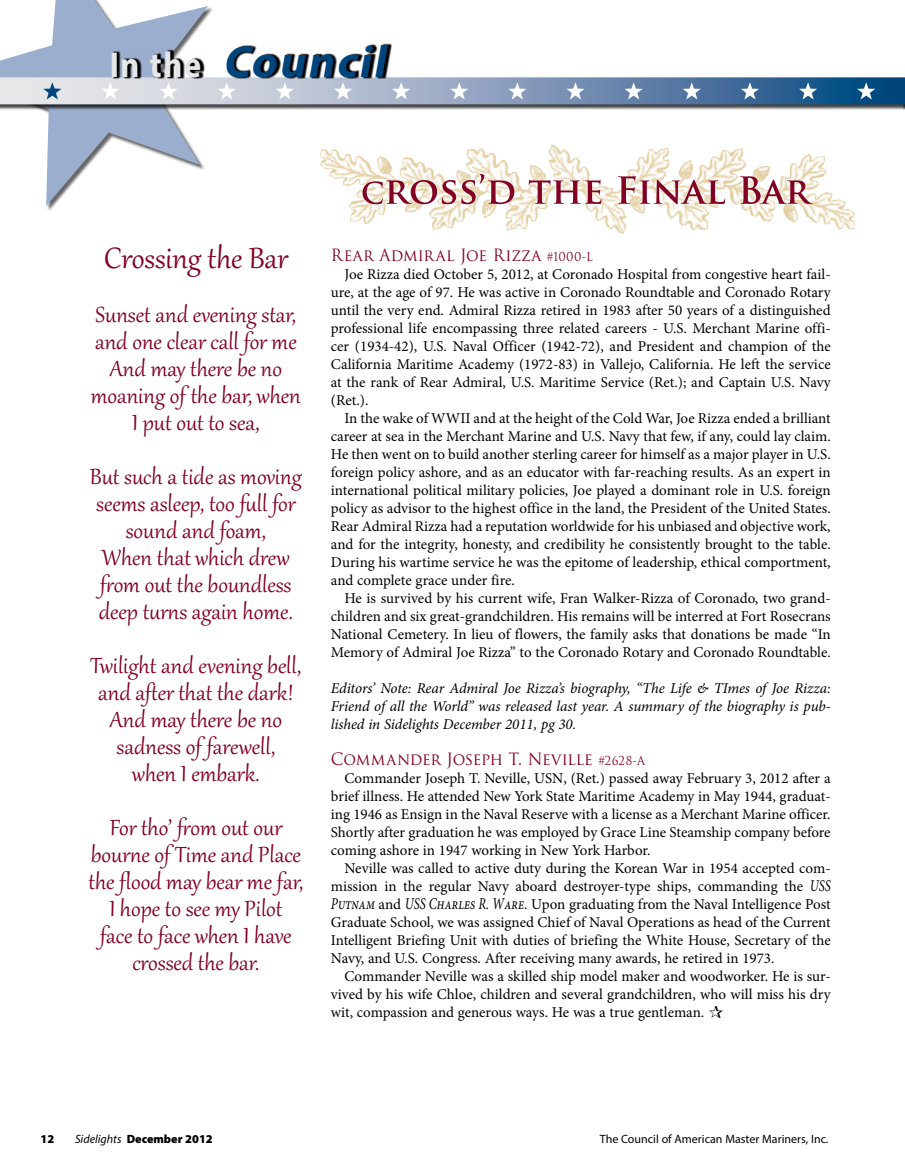
<style>
.page{position:relative;width:905px;height:1175px;background:#fff}
.page>*{position:absolute;margin:0;border:0;box-sizing:border-box;transform-origin:0 0}
.t1{font:italic 700 45px "Myriad Pro";color:#00447c}
.t2{font:36px "Gabriola";color:#820024}
.t3{font:27px/27px "Gabriola";color:#820024;text-align:center}
.BODY__Cross_dBar{font:16.5px "Trajan Pro";letter-spacing:-.005em;color:#820024;scale:.95 1}
.BODY__Cross_dBar-2{font:16.5px "Trajan Pro";letter-spacing:.03em;color:#820024;scale:.95 1}
.BODY{font:15px/18px "Minion Pro";color:#000;text-align:justify}
.BODY__editor_s_note{font:italic 15px/18px "Minion Pro";letter-spacing:-.005em;color:#000;text-align:justify}
.t4{font:12px "Myriad Pro";color:#000}
.t5{font:900 12px "Myriad Pro";color:#000}
.s1{font-style:normal;font-size:36px;color:#e6e7e8}
.s2{font-size:12px}
.s3{font-style:italic;font-size:16.5px}
.s4{font-weight:400;font-style:italic}
</style>
<div class="page">
<svg style="left:0;top:0;width:208px;height:206px"></svg>
<svg style="left:904px;top:77px;width:1px;height:33px"></svg>
<div style="left:0;top:78px;width:904px;height:32px;background:#000;opacity:.75"></div>
<svg style="left:0;top:77px;width:904px;height:27px;background:#8ba2bd"></svg>
<svg style="left:227px;top:44px;width:166px;height:36px"></svg>
<svg style="left:43px;top:82px;width:18px;height:17px"></svg>
<svg style="left:101px;top:82px;width:18px;height:17px"></svg>
<svg style="left:159px;top:82px;width:19px;height:17px"></svg>
<svg style="left:218px;top:82px;width:18px;height:17px"></svg>
<svg style="left:276px;top:82px;width:18px;height:17px"></svg>
<svg style="left:334px;top:82px;width:18px;height:17px"></svg>
<svg style="left:392px;top:82px;width:18px;height:17px"></svg>
<svg style="left:450px;top:82px;width:18px;height:17px"></svg>
<svg style="left:508px;top:82px;width:18px;height:17px"></svg>
<svg style="left:566px;top:82px;width:18px;height:17px"></svg>
<svg style="left:624px;top:82px;width:18px;height:17px"></svg>
<svg style="left:682px;top:82px;width:18px;height:17px"></svg>
<svg style="left:740px;top:82px;width:19px;height:17px"></svg>
<svg style="left:799px;top:82px;width:18px;height:17px"></svg>
<svg style="left:857px;top:82px;width:18px;height:17px"></svg>
<svg style="left:113px;top:49px;width:92px;height:30px;background:#6b717b"></svg>
<img style="left:530px;top:144px;width:33px;height:24px">
<img style="left:577px;top:147px;width:91px;height:82px">
<div style="left:356px;top:168px;width:462px;height:43px;background:#fff;opacity:.75"></div>
<svg style="left:362px;top:174px;width:450px;height:30px"></svg>
<h1 class="t1" style="left:110px;top:33px;width:287px"><span class="s1">I n t h e</span> Council</h1>
<p class="t2" style="left:104px;top:234px;width:185px">Crossing the Bar</p>
<p class="t3" style="left:91px;top:299px;width:211px">Sunset and evening star, and one clear call for me<br>And may there be no moaning of the bar, when<br>I put out to sea,</p>
<p class="t3" style="left:90px;top:461px;width:213px">But such a tide as moving seems asleep, too full for sound and foam,</p>
<p class="t3" style="left:99px;top:542px;width:195px;text-align:justify">When that which drew from out the boundless deep turns again home.</p>
<p class="t3" style="left:90px;top:650px;width:212px;text-align:left">Twilight and evening bell, and after that the dark!</p>
<p class="t3" style="left:110px;top:704px;width:174px">And may there be no sadness of farewell, when I embark.</p>
<p class="t3" style="left:89px;top:812px;width:216px">For tho’ from out our bourne of Time and Place the flood may bear me far,</p>
<p class="t3" style="left:100px;top:893px;width:193px">I hope to see my Pilot face to face when I have crossed the bar.</p>
<p class="BODY__Cross_dBar-2" style="left:331px;top:245px;width:277px">Rear Admiral Joe Rizza <span class="s2">#1000-L</span></p>
<p class="BODY" style="left:331px;top:265px;width:501px;text-indent:14px">Joe Rizza died October 5, 2012, at Coronado Hospital from congestive heart fail&shy;ure, at the age of 97. He was active in Coronado Roundtable and Coronado Rotary until the very end. Admiral Rizza retired in 1983 after 50 years of a distinguished professional life encompassing three related careers - U.S. Merchant Marine offi&shy;cer (1934-42), U.S. Naval Officer (1942-72), and President and champion of the California Maritime Academy (1972-83) in Vallejo, California. He left the service at the rank of Rear Admiral, U.S. Maritime Service (Ret.); and Captain U.S. Navy (Ret.).</p>
<p class="BODY" style="left:331px;top:409px;width:501px;text-indent:14px">In the wake of WWII and at the height of the Cold War, Joe Rizza ended a brilliant career at sea in the Merchant Marine and U.S. Navy that few, if any, could lay claim.<br>He then went on to build another sterling career for himself as a major player in U.S. foreign policy ashore, and as an educator with far-reaching results. As an expert in international political military policies, Joe played a dominant role in U.S. foreign policy as advisor to the highest office in the land, the President of the United States.<br>Rear Admiral Rizza had a reputation worldwide for his unbiased and objective work, and for the integrity, honesty, and credibility he consistently brought to the table.<br>During his wartime service he was the epitome of leadership, ethical comportment, and complete grace under fire.</p>
<p class="BODY" style="left:331px;top:589px;width:501px;text-indent:14px">He is survived by his current wife, Fran Walker-Rizza of Coronado, two grand&shy;children and six great-grandchildren. His remains will be interred at Fort Rosecrans National Cemetery. In lieu of flowers, the family asks that donations be made “In Memory of Admiral Joe Rizza” to the Coronado Rotary and Coronado Roundtable.</p>
<p class="BODY__editor_s_note" style="left:331px;top:679px;width:501px">Editors’ Note: Rear Admiral Joe Rizza’s biography, “The Life &amp; TImes of Joe Rizza:<br>Friend of all the World” was released last year. A summary of the biography is pub&shy;lished in Sidelights December 2011, pg 30.</p>
<p class="BODY__Cross_dBar" style="left:331px;top:749px;width:332px">Commander Joseph T. Neville <span class="s2">#2628-A</span></p>
<p class="BODY" style="left:331px;top:769px;width:501px;text-indent:14px">Commander Joseph T. Neville, USN, (Ret.) passed away February 3, 2012 after a brief illness. He attended New York State Maritime Academy in May 1944, graduat&shy;ing 1946 as Ensign in the Naval Reserve with a license as a Merchant Marine officer.<br>Shortly after graduation he was employed by Grace Line Steamship company before coming ashore in 1947 working in New York Harbor.</p>
<p class="BODY" style="left:331px;top:859px;width:501px;text-indent:14px">Neville was called to active duty during the Korean War in 1954 accepted com&shy;mission in the regular Navy aboard destroyer-type ships, commanding the <span class="s3">USS Putnam</span> and <span class="s3">USS Charles R. Ware</span>. Upon graduating from the Naval Intelligence Post Graduate School, we was assigned Chief of Naval Operations as head of the Current Intelligent Briefing Unit with duties of briefing the White House, Secretary of the Navy, and U.S. Congress. After receiving many awards, he retired in 1973.</p>
<p class="BODY" style="left:331px;top:967px;width:501px;text-indent:14px">Commander Neville was a skilled ship model maker and woodworker. He is sur&shy;vived by his wife Chloe, children and several grandchildren, who will miss his dry wit, compassion and generous ways. He was a true gentleman.</p>
<p class="t5" style="left:40px;top:1131px;width:15px">12</p>
<p class="t5" style="left:75px;top:1131px;width:139px"><span class="s4">Sidelights</span> December 2012</p>
<p class="t4" style="left:599px;top:1132px;width:230px">The Council of American Master Mariners, Inc.</p>
</div>
